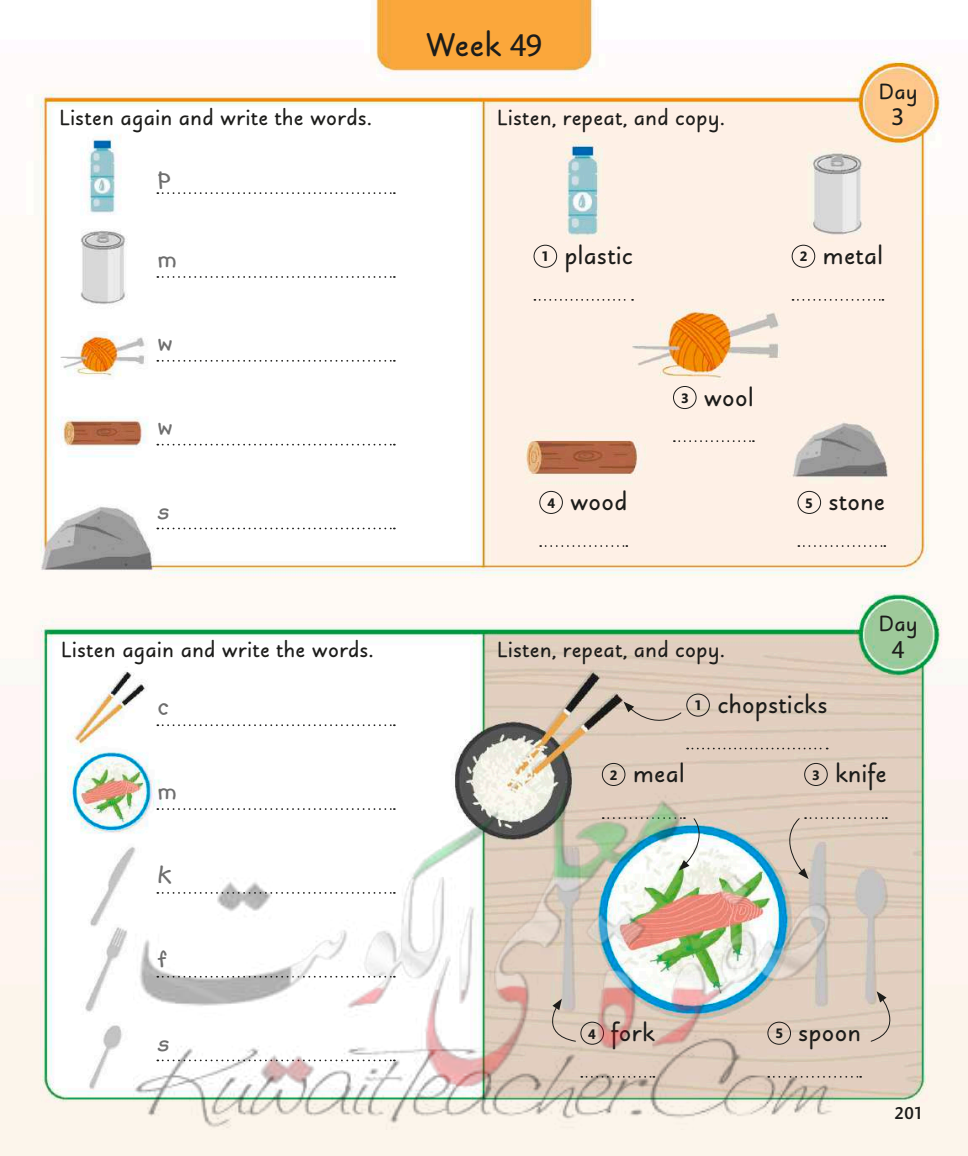
<style>
.page{position:relative;width:968px;height:1156px;background:#fff}
.page>*{position:absolute;margin:0;border:0;box-sizing:border-box;transform-origin:0 0}
.t1{font:900 36.75px "Julius Primary Std";color:#1c1c1a}
.t2{font:900 28px "Julius Primary Std";letter-spacing:.005em;color:#1c1c1a}
.t3{font:700 28px "Kidprint MT Pro";color:#6e6e6e}
.t4{font:900 24.5px "Julius Primary Std";letter-spacing:.005em;color:#1c1c1a}
.t5{font:600 24.5px "Mundo Sans Pro";color:#1c1c1a}
.t6{font:500 17.5px "Mundo Sans Pro";color:#1c1c1a}
.s1{font-family:"Mundo Sans Pro";font-weight:600;font-size:31.5px}
.s2{font-family:"Mundo Sans Pro";font-weight:700;font-size:14px}
</style>
<div class="page">
<img style="left:0;top:0;width:967px;height:1156px">
<svg style="left:798px;top:545px;width:87px;height:2px"></svg>
<div style="left:797px;top:491px;width:24px;height:23px;border:1px solid #1c1c1a;border-radius:50%"></div>
<svg style="left:673px;top:440px;width:80px;height:2px"></svg>
<div style="left:673px;top:386px;width:23px;height:23px;border:1px solid #1c1c1a;border-radius:50%"></div>
<svg style="left:792px;top:299px;width:91px;height:2px"></svg>
<div style="left:791px;top:245px;width:24px;height:23px;border:1px solid #1c1c1a;border-radius:50%"></div>
<svg style="left:534px;top:299px;width:99px;height:2px"></svg>
<div style="left:533px;top:245px;width:24px;height:23px;border:1px solid #1c1c1a;border-radius:50%"></div>
<svg style="left:540px;top:545px;width:87px;height:2px"></svg>
<div style="left:539px;top:491px;width:24px;height:23px;border:1px solid #1c1c1a;border-radius:50%"></div>
<svg style="left:834px;top:1076px;width:27px;height:2px"></svg>
<div style="left:601px;top:763px;width:24px;height:23px;border:1px solid #1c1c1a;border-radius:50%"></div>
<svg style="left:687px;top:748px;width:140px;height:1px"></svg>
<div style="left:686px;top:694px;width:23px;height:23px;border:1px solid #1c1c1a;border-radius:50%"></div>
<div style="left:804px;top:763px;width:23px;height:23px;border:1px solid #1c1c1a;border-radius:50%"></div>
<svg style="left:623px;top:702px;width:59px;height:30px;background:#d5c3b4"></svg>
<svg style="left:834px;top:817px;width:52px;height:62px;background:#dccbbc"></svg>
<svg style="left:869px;top:991px;width:36px;height:51px;background:#d4c3b4"></svg>
<svg style="left:157px;top:724px;width:238px;height:2px"></svg>
<svg style="left:157px;top:192px;width:238px;height:2px"></svg>
<svg style="left:157px;top:276px;width:238px;height:2px"></svg>
<svg style="left:157px;top:444px;width:238px;height:1px"></svg>
<svg style="left:157px;top:360px;width:238px;height:2px"></svg>
<svg style="left:157px;top:528px;width:238px;height:1px"></svg>
<img style="left:134px;top:780px;width:700px;height:350px">
<p class="t4" style="left:60px;top:104px;width:313px">Listen again and write the words.</p>
<p class="t3" style="left:158px;top:160px;width:15px">p</p>
<p class="t3" style="left:158px;top:244px;width:20px">m</p>
<p class="t3" style="left:158px;top:328px;width:16px">w</p>
<p class="t3" style="left:158px;top:411px;width:16px">w</p>
<p class="t3" style="left:158px;top:495px;width:12px">s</p>
<p class="t4" style="left:61px;top:637px;width:313px">Listen again and write the words.</p>
<p class="t3" style="left:158px;top:692px;width:12px">c</p>
<p class="t3" style="left:158px;top:775px;width:20px">m</p>
<p class="t3" style="left:158px;top:859px;width:14px">k</p>
<p class="t3" style="left:158px;top:943px;width:10px">f</p>
<p class="t3" style="left:158px;top:1027px;width:12px">s</p>
<h1 class="t1" style="left:425px;top:25px;width:119px">Week <span class="s1">49</span></h1>
<p class="t4" style="left:497px;top:104px;width:228px">Listen, repeat, and copy.</p>
<p class="t4" style="left:878px;top:79px;width:40px">Day</p>
<p class="t5" style="left:891px;top:101px;width:14px">3</p>
<p class="t2" style="left:541px;top:241px;width:93px"><span class="s2">1</span> plastic</p>
<p class="t2" style="left:799px;top:241px;width:85px"><span class="s2">2</span> metal</p>
<p class="t2" style="left:547px;top:487px;width:81px"><span class="s2">4</span> wood</p>
<p class="t2" style="left:681px;top:382px;width:74px"><span class="s2">3</span> wool</p>
<p class="t4" style="left:497px;top:637px;width:228px">Listen, repeat, and copy.</p>
<p class="t2" style="left:805px;top:487px;width:82px"><span class="s2">5</span> stone</p>
<p class="t4" style="left:878px;top:611px;width:40px">Day</p>
<p class="t5" style="left:891px;top:633px;width:14px">4</p>
<p class="t2" style="left:694px;top:689px;width:135px"><span class="s2">1</span> chopsticks</p>
<p class="t2" style="left:610px;top:759px;width:76px"><span class="s2">2</span> meal</p>
<p class="t2" style="left:812px;top:759px;width:76px"><span class="s2">3</span> knife</p>
<p class="t2" style="left:588px;top:1018px;width:68px"><span class="s2">4</span> fork</p>
<p class="t2" style="left:775px;top:1018px;width:87px"><span class="s2">5</span> spoon</p>
<p class="t6" style="left:894px;top:1103px;width:30px">201</p>
</div>
